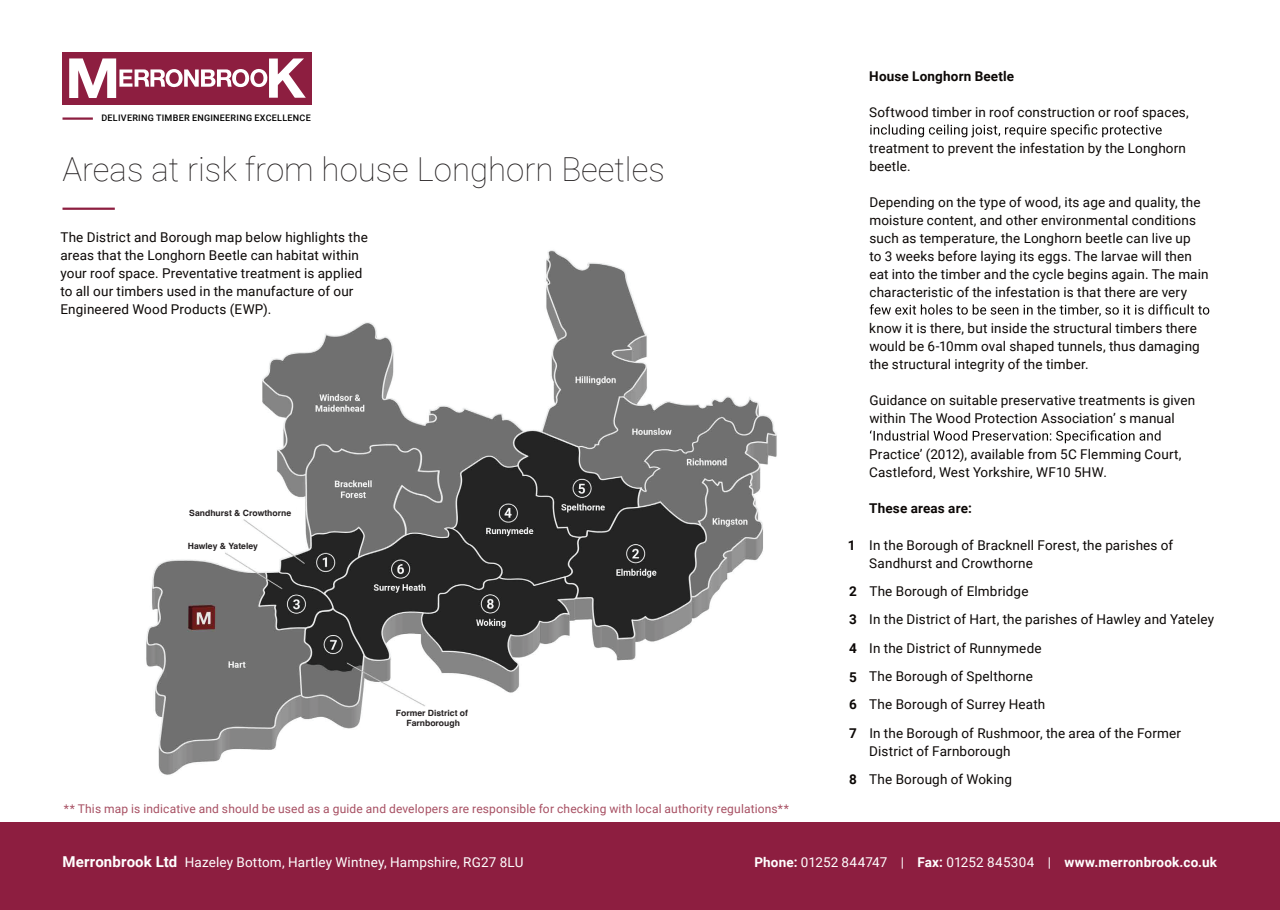
<style>
.page{position:relative;width:1280px;height:910px;background:#fff}
.page>*{position:absolute;margin:0;border:0;box-sizing:border-box;transform-origin:0 0}
.t1{font:100 33px "Roboto";color:#231f20}
.t2{font:13.5px/18px "Roboto";letter-spacing:.01em;color:#0c0806}
.t3{font:13.5px "Roboto";letter-spacing:.01em;color:#fff}
.t4{font:700 13.5px "Roboto";letter-spacing:.015em;color:#fff}
.t5{font:700 13.5px/28.3px "Roboto";letter-spacing:.01em;color:#0c0806;text-align:justify}
.t6{font:12px "Roboto";letter-spacing:.015em;color:#a74f62}
.t7{font:500 9px "Roboto";letter-spacing:.03em;color:#000}
.t8{font:700 8.55px/10.4px "Helvetica";color:#231f20;text-align:center}
.s1{font-weight:700;font-size:15px}
.s2{font-weight:400}
</style>
<div class="page">
<img style="left:146px;top:250px;width:631px;height:525px">
<div style="left:0;top:822px;width:1280px;height:88px;background:#8d1e40"></div>
<div style="left:63px;top:52px;width:249px;height:52px;background:#8d1e40"></div>
<svg style="left:69px;top:58px;width:237px;height:40px"></svg>
<svg style="left:870px;top:124px;width:292px;height:13px"></svg>
<svg style="left:870px;top:304px;width:339px;height:12px"></svg>
<svg style="left:870px;top:430px;width:290px;height:13px"></svg>
<hr style="left:63px;top:208px;width:52px;height:2px;background:#8d1e40">
<hr style="left:63px;top:117px;width:30px;height:3px;background:#8d1e40">
<div style="left:180px;top:534px;width:78px;height:15px;background:#fff"></div>
<div style="left:390px;top:708px;width:78px;height:27px;background:#fff"></div>
<div style="left:189px;top:502px;width:107px;height:15px;background:#fff"></div>
<p class="t7" style="left:101px;top:112px;width:211px">DELIVERING TIMBER ENGINEERING EXCELLENCE</p>
<h1 class="t1" style="left:63px;top:146px;width:604px">Areas at risk from house Longhorn Beetles</h1>
<p class="t2" style="left:60px;top:228px;width:309px">The District and Borough map below highlights the areas that the Longhorn Beetle can habitat within your roof space. Preventative treatment is applied to all our timbers used in the manufacture of our Engineered Wood Products (EWP).</p>
<p class="t8" style="left:189px;top:509px;width:103px">Sandhurst &amp; Crowthorne</p>
<p class="t8" style="left:188px;top:542px;width:72px">Hawley &amp; Yateley</p>
<p class="t8" style="left:396px;top:708px;width:74px">Former District of<br>Farnborough</p>
<p class="t6" style="left:64px;top:801px;width:727px">** This map is indicative and should be used as a guide and developers are responsible for checking with local authority regulations**</p>
<p class="t5" style="left:848px;top:530px;width:9px">1</p>
<p class="t5" style="left:849px;top:577px;width:9px">2<br>3<br>4<br>5<br>6<br>7</p>
<p class="t5" style="left:849px;top:764px;width:9px">8</p>
<p class="t5" style="left:869px;top:61px;width:146px">House Longhorn Beetle</p>
<p class="t2" style="left:869px;top:102px;width:321px">Softwood timber in roof construction or roof spaces,</p>
<p class="t2" style="left:869px;top:138px;width:318px">treatment to prevent the infestation by the Longhorn beetle.</p>
<p class="t2" style="left:869px;top:192px;width:341px">Depending on the type of wood, its age and quality, the moisture content, and other environmental conditions such as temperature, the Longhorn beetle can live up<br>to 3 weeks before laying its eggs. The larvae will then eat into the timber and the cycle begins again. The main characteristic of the infestation is that there are very</p>
<p class="t2" style="left:869px;top:318px;width:332px">know it is there, but inside the structural timbers there would be 6-10mm oval shaped tunnels, thus damaging the structural integrity of the timber.</p>
<p class="t2" style="left:869px;top:390px;width:327px">Guidance on suitable preservative treatments is given within The Wood Protection Association’ s manual</p>
<p class="t2" style="left:869px;top:444px;width:314px">Practice’ (2012), available from 5C Flemming Court,<br>Castleford, West Yorkshire, WF10 5HW.</p>
<p class="t5" style="left:869px;top:493px;width:104px">These areas are:</p>
<p class="t2" style="left:869px;top:536px;width:305px">In the Borough of Bracknell Forest, the parishes of<br>Sandhurst and Crowthorne</p>
<p class="t2" style="left:869px;top:582px;width:161px">The Borough of Elmbridge</p>
<p class="t2" style="left:869px;top:610px;width:346px">In the District of Hart, the parishes of Hawley and Yateley</p>
<p class="t2" style="left:869px;top:633px;width:178px;line-height:28.3px">In the District of Runnymede<br>The Borough of Spelthorne<br>The Borough of Surrey Heath</p>
<p class="t2" style="left:869px;top:723px;width:313px">In the Borough of Rushmoor, the area of the Former<br>District of Farnborough</p>
<p class="t2" style="left:869px;top:769px;width:144px">The Borough of Woking</p>
<p class="t3" style="left:63px;top:852px;width:463px"><span class="s1">Merronbrook Ltd</span> Hazeley Bottom, Hartley Wintney, Hampshire, RG27 8LU</p>
<p class="t4" style="left:754px;top:852px;width:464px">Phone: <span class="s2">01252 844747 |</span> Fax: <span class="s2">01252 845304 |</span> www.merronbrook.co.uk</p>
</div>
